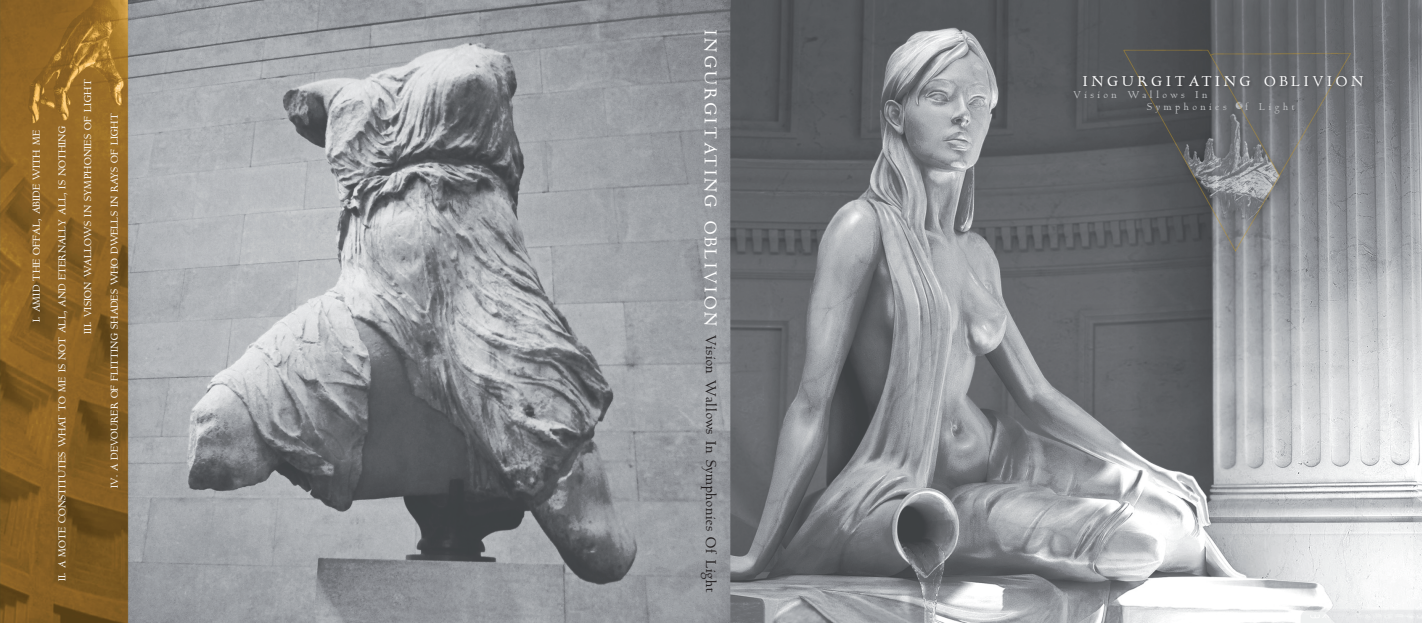
<style>
.page{position:relative;width:1422px;height:623px;background:#fff}
.page>*{position:absolute;margin:0;border:0;box-sizing:border-box;transform-origin:0 0}
.t1{font:21px "Cagliari";letter-spacing:.16em;color:#fff}
.t2{font:17.5px "Cagliari";letter-spacing:.03em;color:#231f20}
.t3{font:17.5px "Cagliari";letter-spacing:.25em;color:#fff}
.t4{font:12.25px "Cagliari";letter-spacing:.02em;color:#fff}
.t5{font:12.25px "Cagliari";letter-spacing:.295em;color:#c1c3c5}
</style>
<div class="page">
<img style="left:0;top:0;width:1421px;height:622px">
<div style="left:1082px;top:74px;width:284px;height:16px;background:#231f20;opacity:.25"></div>
<p class="t4" style="left:30px;top:322px;width:193px;rotate:-90deg">I. AMID THE OFFAL, ABIDE WITH ME</p>
<p class="t4" style="left:55px;top:581px;width:456px;rotate:-90deg">II. A MOTE CONSTITUTES WHAT TO ME IS NOT ALL, AND ETERNALLY ALL, IS NOTHING</p>
<p class="t4" style="left:81px;top:334px;width:256px;rotate:-90deg">III. VISION WALLOWS IN SYMPHONIES OF LIGHT</p>
<p class="t4" style="left:108px;top:488px;width:376px;rotate:-90deg">IV. A DEVOURER OF FLITTING SHADES WHO DWELLS IN RAYS OF LIGHT</p>
<p class="t1" style="left:722px;top:30px;width:298px;rotate:90deg">INGURGITATING OBLIVION</p>
<p class="t2" style="left:720px;top:335px;width:259px;rotate:90deg">Vision Wallows In Symphonies Of Light</p>
<p class="t3" style="left:1083px;top:72px;width:281px">INGURGITATING OBLIVION</p>
<p class="t5" style="left:1073px;top:88px;width:135px">Vision Wallows In</p>
<p class="t5" style="left:1147px;top:100px;width:81px">Symphonies</p>
<p class="t5" style="left:1244px;top:100px;width:52px">f Light</p>
</div>
